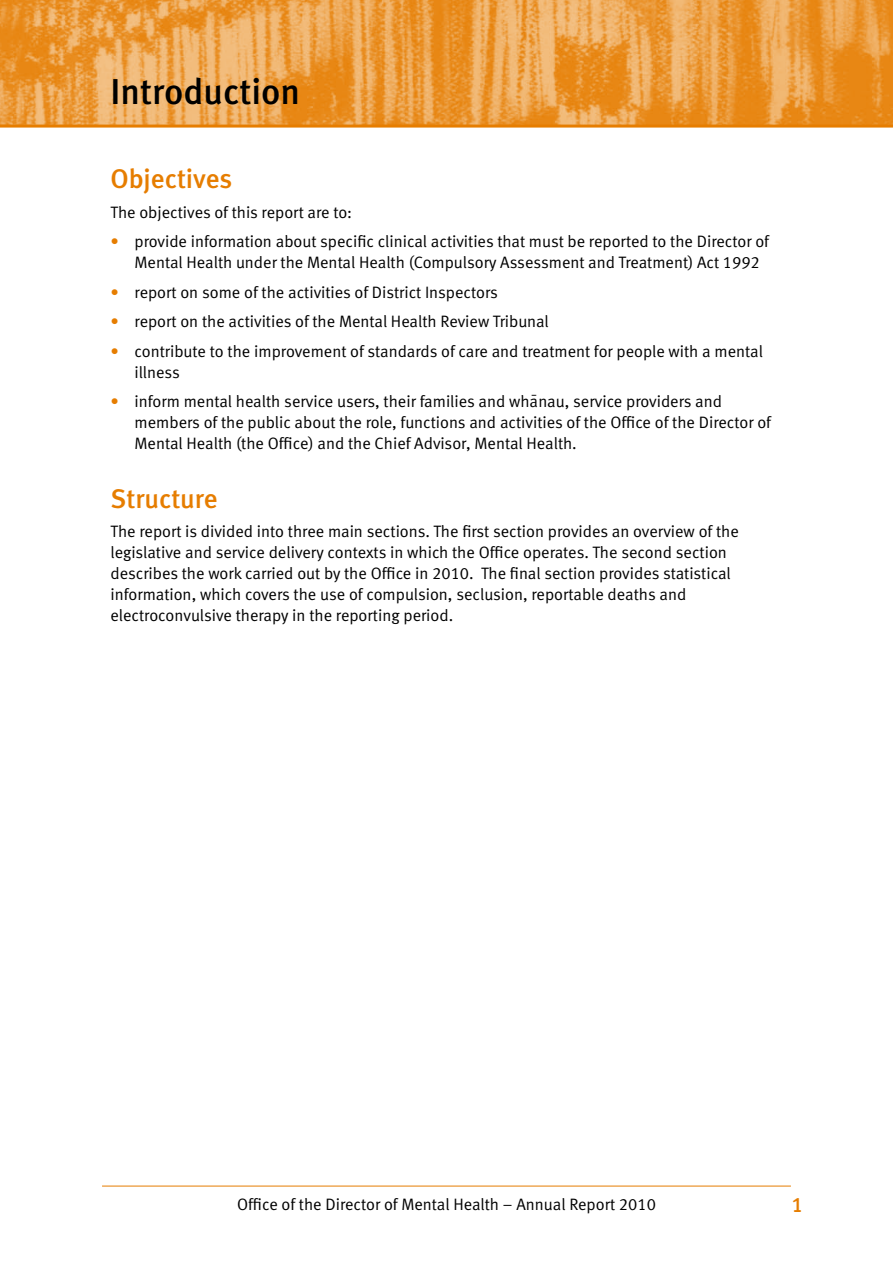
<style>
.page{position:relative;width:893px;height:1263px;background:#fff}
.page>*{position:absolute;margin:0;border:0;box-sizing:border-box;transform-origin:0 0}
.t1{font:36px "Meta Medium LF";color:#000}
.t2{font:27px "Meta Medium LF";color:#e67d00}
.t3{font:21px "Meta Medium LF";color:#e67d00}
.t4{font:16.5px/21px "Meta Normal LF";color:#000}
.s1{color:#e67d00}
</style>
<div class="page">
<hr style="left:102px;top:1186px;width:689px;height:1px;background:#e67d00">
<img style="left:0;top:0;width:893px;height:125px">
<hr style="left:0;top:125px;width:893px;height:3px;background:#e67d00">
<h1 class="t1" style="left:111px;top:71px;width:191px">Introduction</h1>
<h2 class="t2" style="left:111px;top:163px;width:123px">Objectives</h2>
<p class="t4" style="left:111px;top:201px;width:243px">The objectives of this report are to:</p>
<p class="t4" style="left:135px;top:231px;width:636px;text-indent:-24px"><span class="s1">•</span> provide information about specific clinical activities that must be reported to the Director of<br>Mental Health under the Mental Health (Compulsory Assessment and Treatment) Act 1992</p>
<p class="t4" style="left:111px;top:281px;width:389px"><span class="s1">•</span> report on some of the activities of District Inspectors</p>
<p class="t4" style="left:111px;top:311px;width:440px"><span class="s1">•</span> report on the activities of the Mental Health Review Tribunal</p>
<p class="t4" style="left:135px;top:340px;width:630px;text-indent:-24px"><span class="s1">•</span> contribute to the improvement of standards of care and treatment for people with a mental illness</p>
<p class="t4" style="left:135px;top:391px;width:638px;text-indent:-24px"><span class="s1">•</span> inform mental health service users, their families and wha¯nau, service providers and members of the public about the role, functions and activities of the Office of the Director of<br>Mental Health (the Office) and the Chief Advisor, Mental Health.</p>
<h2 class="t2" style="left:111px;top:483px;width:109px">Structure</h2>
<p class="t4" style="left:111px;top:521px;width:630px">The report is divided into three main sections. The first section provides an overview of the legislative and service delivery contexts in which the Office operates. The second section describes the work carried out by the Office in 2010. The final section provides statistical information, which covers the use of compulsion, seclusion, reportable deaths and electroconvulsive therapy in the reporting period.</p>
<p class="t4" style="left:237px;top:1193px;width:420px">Office of the Director of Mental Health – Annual Report 2010</p>
<p class="t3" style="left:791px;top:1192px;width:13px">1</p>
</div>
